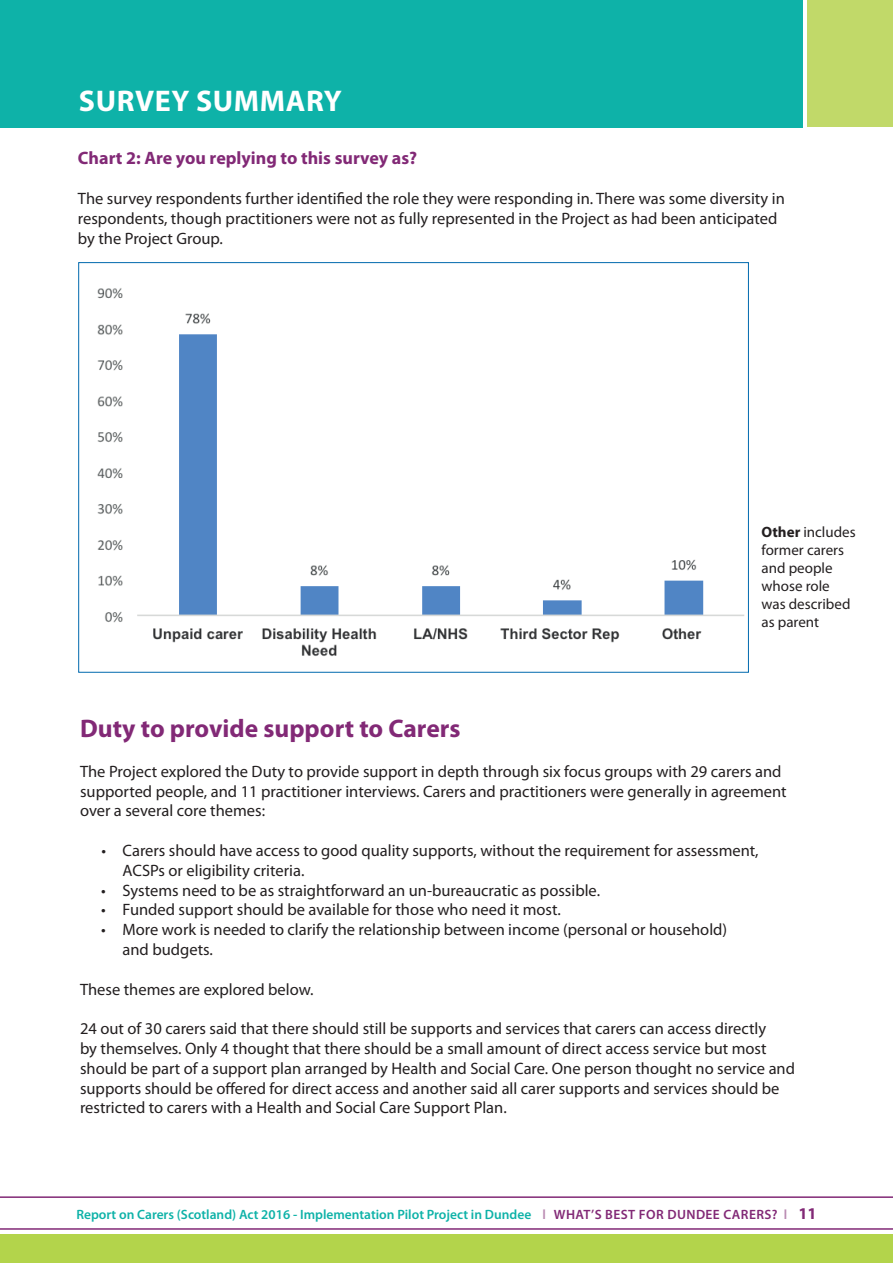
<style>
.page{position:relative;width:893px;height:1263px;background:#fff}
.page>*{position:absolute;margin:0;border:0;box-sizing:border-box;transform-origin:0 0}
.t1{font:700 30px "Myriad Pro";letter-spacing:.02em;color:#fff}
.t2{font:700 25.5px "Myriad Pro";color:#822976}
.t3{font:700 18px "Myriad Pro";color:#822976}
.t4{font:16.5px/19.8px "Myriad Pro";color:#231f20}
.t5{font:15px/18px "Myriad Pro";color:#231f20}
.t6{font:600 13.5px "Myriad Pro";color:#0eb2a8}
.s1{font-weight:700}
.s2{color:#ba8bb2}
.s3{color:#822976}
.s4{font-weight:700;font-size:16.5px;color:#822976}
</style>
<div class="page">
<div style="left:0;top:1235px;width:893px;height:28px;background:#b3d44b"></div>
<hr style="left:0;top:1196px;width:893px;height:2px;background:#822976">
<hr style="left:0;top:1228px;width:893px;height:2px;background:#822976">
<svg style="left:802px;top:0;width:6px;height:126px"></svg>
<div style="left:0;top:0;width:802px;height:127px;background:#0eb2a8"></div>
<div style="left:808px;top:0;width:85px;height:127px;background:#c1d969"></div>
<img style="left:97px;top:288px;width:648px;height:368px">
<h1 class="t1" style="left:79px;top:81px;width:265px">SURVEY SUMMARY</h1>
<p class="t3" style="left:78px;top:147px;width:341px">Chart 2: Are you replying to this survey as?</p>
<p class="t4" style="left:78px;top:188px;width:708px">The survey respondents further identified the role they were responding in. There was some diversity in respondents, though practitioners were not as fully represented in the Project as had been anticipated by the Project Group.</p>
<p class="t5" style="left:761px;top:523px;width:96px"><span class="s1">Other</span> includes former carers and people whose role was described as parent</p>
<h2 class="t2" style="left:80px;top:712px;width:382px">Duty to provide support to Carers</h2>
<p class="t4" style="left:80px;top:761px;width:708px">The Project explored the Duty to provide support in depth through six focus groups with 29 carers and supported people, and 11 practitioner interviews. Carers and practitioners were generally in agreement over a several core themes:</p>
<p class="t4" style="left:123px;top:840px;width:638px;text-indent:-21px">• Carers should have access to good quality supports, without the requirement for assessment,<br>ACSPs or eligibility criteria.</p>
<p class="t4" style="left:101px;top:880px;width:500px">• Systems need to be as straightforward an un-bureaucratic as possible.</p>
<p class="t4" style="left:101px;top:900px;width:461px">• Funded support should be available for those who need it most.</p>
<p class="t4" style="left:123px;top:919px;width:606px;text-indent:-21px">• More work is needed to clarify the relationship between income (personal or household) and budgets.</p>
<p class="t4" style="left:80px;top:979px;width:235px">These themes are explored below.</p>
<p class="t4" style="left:80px;top:1018px;width:717px">24 out of 30 carers said that there should still be supports and services that carers can access directly<br>by themselves. Only 4 thought that there should be a small amount of direct access service but most should be part of a support plan arranged by Health and Social Care. One person thought no service and supports should be offered for direct access and another said all carer supports and services should be restricted to carers with a Health and Social Care Support Plan.</p>
<p class="t6" style="left:76px;top:1206px;width:742px">Report on Carers (Scotland) Act 2016 - Implementation Pilot Project in Dundee <span class="s2">l</span> <span class="s3">WHAT’S BEST FOR DUNDEE CARERS?</span> <span class="s2">l</span> <span class="s4">11</span></p>
</div>
